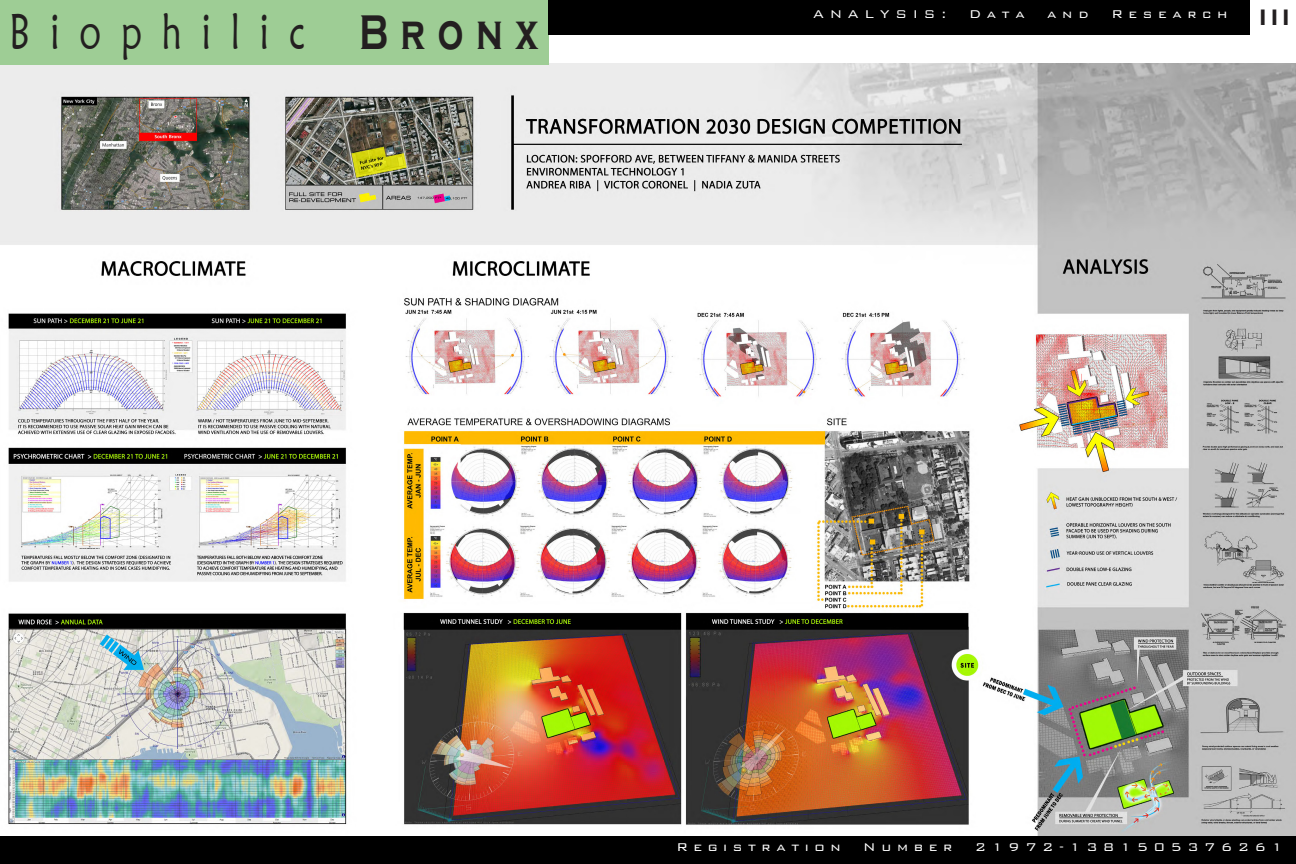
<style>
.page{position:relative;width:1296px;height:864px;background:#fff}
.page>*{position:absolute;margin:0;border:0;box-sizing:border-box;transform-origin:0 0}
.t1{font:50.05px "Maiandra GD";color:#231f20;scale:.72 1}
.t2{font:500 30px "Bank Gothic BT";color:#231f20}
.t3{font:300 15px "Bank Gothic BT";color:#fff}
.s1{font-family:"Copperplate Gothic";font-weight:700}
</style>
<div class="page">
<img style="left:0;top:64px;width:1296px;height:773px">
<div style="left:0;top:837px;width:1296px;height:27px;background:#000"></div>
<div style="left:0;top:0;width:548px;height:65px;background:#9ecd95"></div>
<div style="left:548px;top:0;width:748px;height:35px;background:#000"></div>
<div style="left:1251px;top:0;width:45px;height:35px;background:#fff"></div>
<p class="t1" style="left:9px;top:1px;width:736px">B i o p h i l i c <span class="s1">B r o n x</span></p>
<p class="t3" style="left:813px;top:6px;width:135px">A N A L Y S I S :</p>
<p class="t3" style="left:969px;top:6px;width:57px">D a t a</p>
<p class="t3" style="left:1047px;top:6px;width:43px">a n d</p>
<p class="t3" style="left:1112px;top:6px;width:117px">R e s e a r c h</p>
<p class="t2" style="left:1257px;top:0;width:36px">III</p>
<p class="t3" style="left:676px;top:839px;width:166px">R e g i s t r a t i o n</p>
<p class="t3" style="left:863px;top:839px;width:91px">N u m b e r</p>
<p class="t3" style="left:975px;top:839px;width:309px">2 1 9 7 2 - 1 3 8 1 5 0 5 3 7 6 2 6 1</p>
</div>
